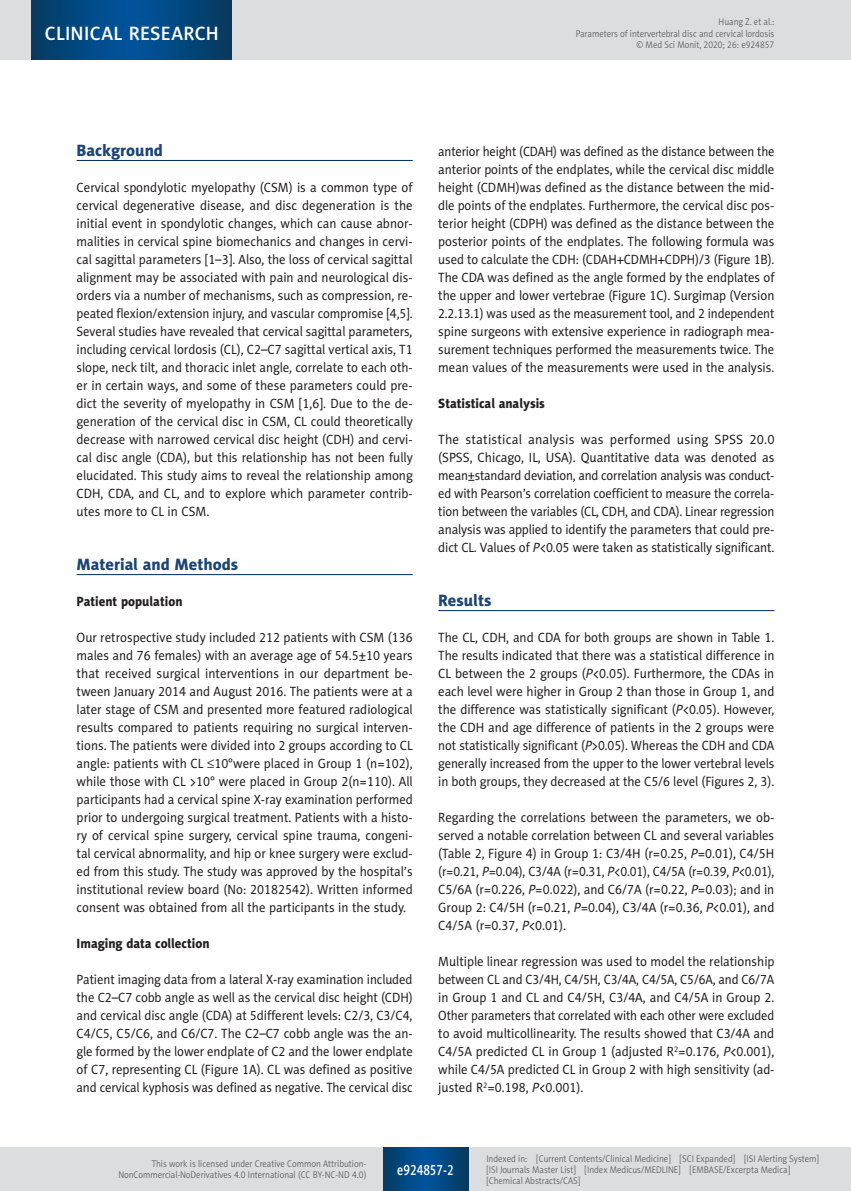
<style>
.page{position:relative;width:851px;height:1191px;background:#fff}
.page>*{position:absolute;margin:0;border:0;box-sizing:border-box;transform-origin:0 0}
.t1{font:19.5px "Naomi Sans EFN Medium";letter-spacing:.015em;color:#fff}
.MSM_Headline_1{font:16.5px "Naomi Sans EFN Heavy";color:#1a4574}
.MSM_e-PAGINA{font:15px "Naomi Sans EFN Medium";color:#fff;scale:.8 1}
.MSM_Body{font:13.5px/18px "Naomi Sans EFN";color:#231f20;text-align:justify;scale:.95 1}
.MSM_Body-2{font:13.5px/18px "Naomi Sans EFN";color:#231f20;text-align:justify;scale:.93 1}
.MSM_Body-3{font:13.5px/18px "Naomi Sans EFN";color:#231f20;text-align:justify}
.MSM_Body-4{font:13.5px/18px "Naomi Sans EFN";color:#231f20;text-align:justify;scale:.94 1}
.MSM_Headline_2{font:13.5px "Naomi Sans EFN Heavy";color:#231f20;scale:.95 1}
.MSM_pagina_sygnatura{font:9.75px/11.2px "Naomi Sans EFN Light";color:#57585a;scale:.9 1}
.MSM_pagina_zywa{font:9.75px/11.2px "Naomi Sans EFN Light";color:#57585a;text-align:right;scale:.9 1}
.s1{font-family:"Standard Sym L"}
.s2{font-style:italic}
</style>
<div class="page">
<hr style="left:77px;top:160px;width:335px;height:1px;background:#00295c">
<hr style="left:77px;top:574px;width:335px;height:1px;background:#00295c">
<hr style="left:438px;top:610px;width:336px;height:1px;background:#00295c">
<div style="left:0;top:1148px;width:850px;height:43px;background:#dcdddf"></div>
<svg style="left:383px;top:1147px;width:85px;height:43px;background:#02477e"></svg>
<div style="left:0;top:0;width:850px;height:60px;background:#dcdddf"></div>
<hr style="left:850px;top:0;width:1px;height:60px;background:#dcdddf">
<svg style="left:32px;top:0;width:200px;height:60px;background:#02477e"></svg>
<h1 class="t1" style="left:45px;top:22px;width:175px">CLINICAL RESEARCH</h1>
<p class="MSM_pagina_zywa" style="left:575px;top:16px;width:222px">Huang Z. et al.:<br>Parameters of intervertebral disc and cervical lordosis</p>
<p class="MSM_pagina_sygnatura" style="left:636px;top:39px;width:154px">© Med Sci Monit, 2020; 26: e924857</p>
<p class="MSM_Headline_1" style="left:77px;top:140px;width:88px">Background</p>
<p class="MSM_Body" style="left:77px;top:178px;width:355px">Cervical spondylotic myelopathy (CSM) is a common type of cervical degenerative disease, and disc degeneration is the initial event in spondylotic changes, which can cause abnor&shy;malities in cervical spine biomechanics and changes in cervi&shy;cal sagittal parameters [1–3]. Also, the loss of cervical sagittal alignment may be associated with pain and neurological dis&shy;orders via a number of mechanisms, such as compression, re&shy;peated flexion/extension injury, and vascular compromise [4,5].<br>Several studies have revealed that cervical sagittal parameters, including cervical lordosis (CL), C2–C7 sagittal vertical axis, T1 slope, neck tilt, and thoracic inlet angle, correlate to each oth&shy;er in certain ways, and some of these parameters could pre&shy;dict the severity of myelopathy in CSM [1,6]. Due to the de&shy;generation of the cervical disc in CSM, CL could theoretically decrease with narrowed cervical disc height (CDH) and cervi&shy;cal disc angle (CDA), but this relationship has not been fully elucidated. This study aims to reveal the relationship among CDH, CDA, and CL, and to explore which parameter contrib&shy;utes more to CL in CSM.</p>
<p class="MSM_Headline_1" style="left:77px;top:554px;width:163px">Material and Methods</p>
<p class="MSM_Headline_2" style="left:77px;top:593px;width:113px">Patient population</p>
<p class="MSM_Body" style="left:77px;top:628px;width:355px">Our retrospective study included 212 patients with CSM (136 males and 76 females) with an average age of 54.5±10 years that received surgical interventions in our department be&shy;tween January 2014 and August 2016. The patients were at a later stage of CSM and presented more featured radiological results compared to patients requiring no surgical interven&shy;tions. The patients were divided into 2 groups according to CL angle: patients with CL <span class="s1">£</span>10°were placed in Group 1 (n=102), while those with CL &gt;10° were placed in Group 2(n=110). All participants had a cervical spine X-ray examination performed prior to undergoing surgical treatment. Patients with a histo&shy;ry of cervical spine surgery, cervical spine trauma, congeni&shy;tal cervical abnormality, and hip or knee surgery were exclud&shy;ed from this study. The study was approved by the hospital’s institutional review board (No: 20182542). Written informed consent was obtained from all the participants in the study.</p>
<p class="MSM_Headline_2" style="left:77px;top:935px;width:141px">Imaging data collection</p>
<p class="MSM_Body-4" style="left:77px;top:970px;width:359px">Patient imaging data from a lateral X-ray examination included the C2–C7 cobb angle as well as the cervical disc height (CDH) and cervical disc angle (CDA) at 5different levels: C2/3, C3/C4, C4/C5, C5/C6, and C6/C7. The C2–C7 cobb angle was the an&shy;gle formed by the lower endplate of C2 and the lower endplate of C7, representing CL (Figure 1A). CL was defined as positive and cervical kyphosis was defined as negative. The cervical disc</p>
<p class="MSM_Body-2" style="left:438px;top:142px;width:363px">anterior height (CDAH) was defined as the distance between the anterior points of the endplates, while the cervical disc middle height (CDMH)was defined as the distance between the mid&shy;dle points of the endplates. Furthermore, the cervical disc pos&shy;terior height (CDPH) was defined as the distance between the posterior points of the endplates. The following formula was used to calculate the CDH: (CDAH+CDMH+CDPH)/3 (Figure 1B).<br>The CDA was defined as the angle formed by the endplates of the upper and lower vertebrae (Figure 1C). Surgimap (Version 2.2.13.1) was used as the measurement tool, and 2 independent spine surgeons with extensive experience in radiograph mea&shy;surement techniques performed the measurements twice. The mean values of the measurements were used in the analysis.</p>
<p class="MSM_Headline_2" style="left:438px;top:395px;width:114px">Statistical analysis</p>
<p class="MSM_Body-3" style="left:438px;top:430px;width:338px">The statistical analysis was performed using SPSS 20.0 (SPSS, Chicago, IL, USA). Quantitative data was denoted as mean±standard deviation, and correlation analysis was conduct&shy;ed with Pearson’s correlation coefficient to measure the correla&shy;tion between the variables (CL, CDH, and CDA). Linear regression analysis was applied to identify the parameters that could pre&shy;dict CL. Values of <span class="s2">P</span>&lt;0.05 were taken as statistically significant.</p>
<p class="MSM_Headline_1" style="left:438px;top:590px;width:55px">Results</p>
<p class="MSM_Body" style="left:438px;top:628px;width:355px">The CL, CDH, and CDA for both groups are shown in Table 1.<br>The results indicated that there was a statistical difference in CL between the 2 groups (<span class="s2">P</span>&lt;0.05). Furthermore, the CDAs in each level were higher in Group 2 than those in Group 1, and the difference was statistically significant (<span class="s2">P</span>&lt;0.05). However, the CDH and age difference of patients in the 2 groups were not statistically significant (<span class="s2">P</span>&gt;0.05). Whereas the CDH and CDA generally increased from the upper to the lower vertebral levels in both groups, they decreased at the C5/6 level (Figures 2, 3).</p>
<p class="MSM_Body" style="left:438px;top:808px;width:355px">Regarding the correlations between the parameters, we ob&shy;served a notable correlation between CL and several variables (Table 2, Figure 4) in Group 1: C3/4H (r=0.25, <span class="s2">P</span>=0.01), C4/5H (r=0.21, <span class="s2">P</span>=0.04), C3/4A (r=0.31, <span class="s2">P</span>&lt;0.01), C4/5A (r=0.39, <span class="s2">P</span>&lt;0.01), C5/6A (r=0.226, <span class="s2">P</span>=0.022), and C6/7A (r=0.22, <span class="s2">P</span>=0.03); and in Group 2: C4/5H (r=0.21, <span class="s2">P</span>=0.04), C3/4A (r=0.36, <span class="s2">P</span>&lt;0.01), and C4/5A (r=0.37, <span class="s2">P</span>&lt;0.01).</p>
<p class="MSM_Body" style="left:438px;top:952px;width:355px">Multiple linear regression was used to model the relationship between CL and C3/4H, C4/5H, C3/4A, C4/5A, C5/6A, and C6/7A in Group 1 and CL and C4/5H, C3/4A, and C4/5A in Group 2.<br>Other parameters that correlated with each other were excluded to avoid multicollinearity. The results showed that C3/4A and C4/5A predicted CL in Group 1 (adjusted R<sup>2</sup>=0.176, <span class="s2">P</span>&lt;0.001), while C4/5A predicted CL in Group 2 with high sensitivity (ad&shy;justed R<sup>2</sup>=0.198, <span class="s2">P</span>&lt;0.001).</p>
<p class="MSM_pagina_sygnatura" style="left:118px;top:1158px;width:277px;text-align:right">This work is licensed under Creative Common Attribution-<br>NonCommercial-NoDerivatives 4.0 International (CC BY-NC-ND 4.0)</p>
<p class="MSM_e-PAGINA" style="left:397px;top:1160px;width:72px">e924857-2</p>
<p class="MSM_pagina_sygnatura" style="left:486px;top:1152px;width:371px">Indexed in: [Current Contents/Clinical Medicine] [SCI Expanded] [ISI Alerting System] [ISI Journals Master List] [Index Medicus/MEDLINE] [EMBASE/Excerpta Medica] [Chemical Abstracts/CAS]</p>
</div>
